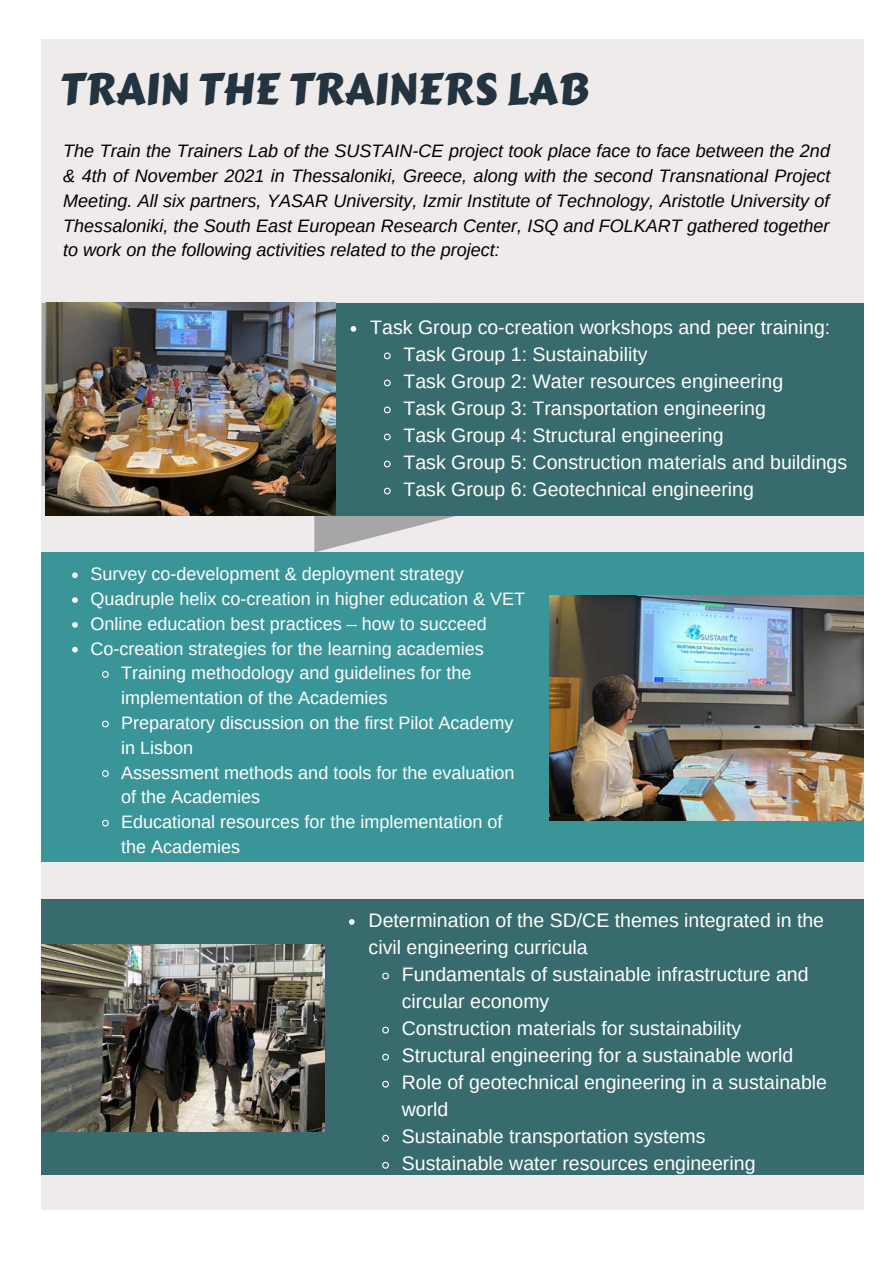
<style>
.page{position:relative;width:894px;height:1264px;background:#fff}
.page>*{position:absolute;margin:0;border:0;box-sizing:border-box;transform-origin:0 0}
.t1{font:43.5px "Carter One";color:#233440}
.t2{font:19.5px/27px "Arimo";color:#fff}
.t3{font:18px/24.8px "Arimo";color:#fff}
.t4{font:italic 18px/24.8px "Arimo";color:#000;text-align:justify}
</style>
<div class="page">
<div style="left:41px;top:39px;width:822px;height:1170px;background:#efebeb"></div>
<div style="left:324px;top:302px;width:539px;height:213px;background:#376b6d"></div>
<img style="left:46px;top:302px;width:289px;height:213px">
<div style="left:41px;top:552px;width:822px;height:310px;background:#3a9599"></div>
<svg style="left:72px;top:572px;width:6px;height:6px"></svg>
<svg style="left:72px;top:597px;width:6px;height:6px"></svg>
<svg style="left:72px;top:622px;width:6px;height:5px"></svg>
<svg style="left:72px;top:646px;width:6px;height:6px"></svg>
<svg style="left:102px;top:671px;width:7px;height:7px"></svg>
<svg style="left:102px;top:720px;width:7px;height:8px"></svg>
<svg style="left:102px;top:770px;width:7px;height:7px"></svg>
<svg style="left:102px;top:819px;width:7px;height:8px"></svg>
<div style="left:41px;top:899px;width:822px;height:276px;background:#376b6d"></div>
<img style="left:41px;top:944px;width:283px;height:187px">
<img style="left:549px;top:595px;width:314px;height:225px">
<svg style="left:350px;top:326px;width:6px;height:6px"></svg>
<svg style="left:383px;top:352px;width:8px;height:8px"></svg>
<svg style="left:383px;top:379px;width:8px;height:8px"></svg>
<svg style="left:383px;top:406px;width:8px;height:8px"></svg>
<svg style="left:383px;top:433px;width:8px;height:8px"></svg>
<svg style="left:314px;top:450px;width:199px;height:102px"></svg>
<svg style="left:349px;top:919px;width:5px;height:5px"></svg>
<svg style="left:382px;top:972px;width:7px;height:8px"></svg>
<svg style="left:382px;top:1026px;width:7px;height:8px"></svg>
<svg style="left:382px;top:1053px;width:7px;height:8px"></svg>
<svg style="left:382px;top:1080px;width:7px;height:8px"></svg>
<svg style="left:382px;top:1134px;width:7px;height:8px"></svg>
<svg style="left:382px;top:1161px;width:7px;height:8px"></svg>
<p class="t1" style="left:60px;top:56px;width:529px">TRAIN THE TRAINERS LAB</p>
<p class="t4" style="left:63px;top:139px;width:768px">The Train the Trainers Lab of the SUSTAIN-CE project took place face to face between the 2nd &amp; 4th of November 2021 in Thessaloniki, Greece, along with the second Transnational Project Meeting. All six partners, YASAR University, Izmir Institute of Technology, Aristotle University of Thessaloniki, the South East European Research Center, ISQ and FOLKART gathered together to work on the following activities related to the project:</p>
<p class="t2" style="left:370px;top:313px;width:461px">Task Group co-creation workshops and peer training:</p>
<p class="t2" style="left:403px;top:341px;width:245px">Task Group 1: Sustainability</p>
<p class="t2" style="left:403px;top:368px;width:381px">Task Group 2: Water resources engineering</p>
<p class="t2" style="left:403px;top:395px;width:364px">Task Group 3: Transportation engineering</p>
<p class="t2" style="left:403px;top:422px;width:321px">Task Group 4: Structural engineering</p>
<p class="t2" style="left:403px;top:449px;width:445px">Task Group 5: Construction materials and buildings</p>
<p class="t2" style="left:403px;top:476px;width:352px">Task Group 6: Geotechnical engineering</p>
<p class="t3" style="left:90px;top:561px;width:375px">Survey co-development &amp; deployment strategy</p>
<p class="t3" style="left:90px;top:586px;width:436px">Quadruple helix co-creation in higher education &amp; VET</p>
<p class="t3" style="left:90px;top:611px;width:398px">Online education best practices – how to succeed</p>
<p class="t3" style="left:90px;top:636px;width:395px">Co-creation strategies for the learning academies</p>
<p class="t3" style="left:121px;top:661px;width:352px">Training methodology and guidelines for the implementation of the Academies</p>
<p class="t3" style="left:121px;top:710px;width:394px">Preparatory discussion on the first Pilot Academy in Lisbon</p>
<p class="t3" style="left:121px;top:760px;width:395px">Assessment methods and tools for the evaluation of the Academies</p>
<p class="t3" style="left:121px;top:809px;width:383px">Educational resources for the implementation of the Academies</p>
<p class="t2" style="left:368px;top:906px;width:457px">Determination of the SD/CE themes integrated in the civil engineering curricula</p>
<p class="t2" style="left:401px;top:960px;width:408px">Fundamentals of sustainable infrastructure and circular economy</p>
<p class="t2" style="left:401px;top:1014px;width:341px">Construction materials for sustainability</p>
<p class="t2" style="left:401px;top:1041px;width:393px">Structural engineering for a sustainable world</p>
<p class="t2" style="left:401px;top:1068px;width:426px">Role of geotechnical engineering in a sustainable world</p>
<p class="t2" style="left:401px;top:1122px;width:305px">Sustainable transportation systems</p>
<p class="t2" style="left:401px;top:1150px;width:355px">Sustainable water resources engineering</p>
</div>
